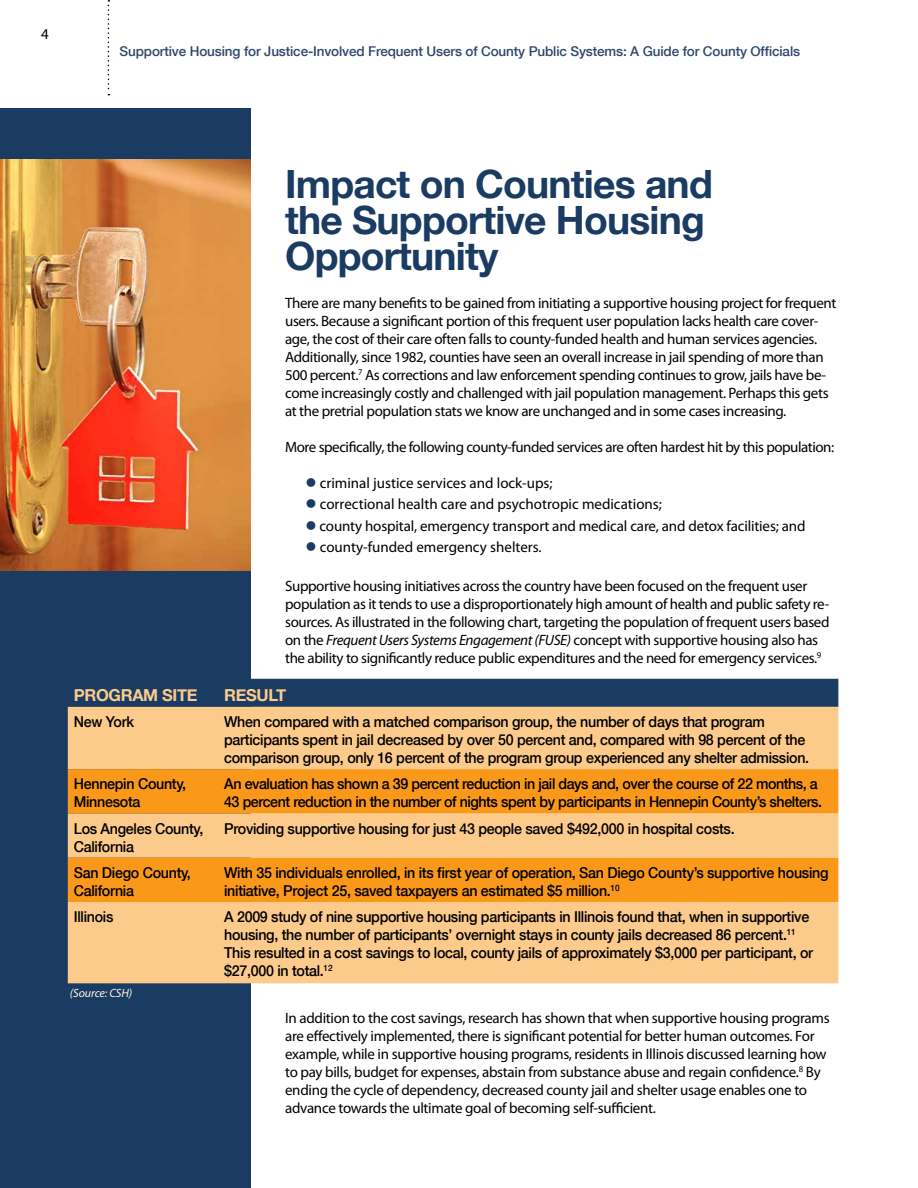
<style>
.page{position:relative;width:918px;height:1188px;background:#fff}
.page>*{position:absolute;margin:0;border:0;box-sizing:border-box;transform-origin:0 0}
.t1{font:700 39px/36px "Helvetica Neue";letter-spacing:-.02em;color:#1a3b62}
.t2{font:700 16.5px "Helvetica Neue";letter-spacing:-.02em;color:#fccb8c}
.t3{font:15px/18px "Myriad Pro";letter-spacing:-.025em;color:#000}
.t4{font:500 15px/18px "Helvetica Neue";letter-spacing:-.02em;color:#000;scale:.95 1}
.t5{font:15px/21.3px "Myriad Pro";color:#000}
.t6{font:500 13.5px "Helvetica Neue";letter-spacing:-.01em;color:#2e476d}
.t7{font:italic 12px "Myriad Pro";letter-spacing:-.01em;color:#fef5e8}
.s1{font-style:italic}
</style>
<div class="page">
<svg style="left:108px;top:0;width:1px;height:95px"></svg>
<div style="left:0;top:108px;width:251px;height:1080px;background:#1a3b62"></div>
<div style="left:68px;top:679px;width:770px;height:28px;background:#1a3b62"></div>
<div style="left:68px;top:707px;width:770px;height:276px;background:#fccb8c"></div>
<svg style="left:68px;top:769px;width:770px;height:133px;fill:#fa9819"></svg>
<img style="left:0;top:160px;width:251px;height:410px">
<p class="t3" style="left:41px;top:25px;width:9px">4</p>
<p class="t6" style="left:120px;top:40px;width:682px">Supportive Housing for Justice-Involved Frequent Users of County Public Systems: A Guide for County Officials</p>
<h1 class="t1" style="left:285px;top:167px;width:429px">Impact on Counties and the Supportive Housing<br>Opportunity</h1>
<p class="t3" style="left:285px;top:294px;width:553px">There are many benefits to be gained from initiating a supportive housing project for frequent users. Because a significant portion of this frequent user population lacks health care cover&shy;age, the cost of their care often falls to county-funded health and human services agencies.<br>Additionally, since 1982, counties have seen an overall increase in jail spending of more than 500 percent.<sup>7</sup> As corrections and law enforcement spending continues to grow, jails have be&shy;come increasingly costly and challenged with jail population management. Perhaps this gets at the pretrial population stats we know are unchanged and in some cases increasing.</p>
<p class="t3" style="left:285px;top:438px;width:551px">More specifically, the following county-funded services are often hardest hit by this population:</p>
<p class="t5" style="left:319px;top:472px;width:488px">criminal justice services and lock-ups;<br>correctional health care and psychotropic medications;<br>county hospital, emergency transport and medical care, and detox facilities; and county-funded emergency shelters.</p>
<p class="t3" style="left:285px;top:577px;width:546px">Supportive housing initiatives across the country have been focused on the frequent user population as it tends to use a disproportionately high amount of health and public safety re&shy;sources. As illustrated in the following chart, targeting the population of frequent users based on the <span class="s1">Frequent Users Systems Engagement (FUSE)</span> concept with supportive housing also has the ability to significantly reduce public expenditures and the need for emergency services.<sup>9</sup></p>
<p class="t2" style="left:74px;top:682px;width:125px">Program Site</p>
<p class="t2" style="left:224px;top:682px;width:63px">RESULT</p>
<p class="t4" style="left:74px;top:712px;width:65px">New York</p>
<p class="t4" style="left:224px;top:712px;width:617px">When compared with a matched comparison group, the number of days that program participants spent in jail decreased by over 50 percent and, compared with 98 percent of the comparison group, only 16 percent of the program group experienced any shelter admission.</p>
<p class="t4" style="left:74px;top:774px;width:120px">Hennepin County,<br>Minnesota</p>
<p class="t4" style="left:224px;top:774px;width:631px">An evaluation has shown a 39 percent reduction in jail days and, over the course of 22 months, a<br>43 percent reduction in the number of nights spent by participants in Hennepin County’s shelters.</p>
<p class="t4" style="left:74px;top:819px;width:138px">Los Angeles County,<br>California</p>
<p class="t4" style="left:224px;top:819px;width:539px">Providing supportive housing for just 43 people saved $492,000 in hospital costs.</p>
<p class="t4" style="left:74px;top:863px;width:125px">San Diego County,<br>California</p>
<p class="t4" style="left:224px;top:863px;width:638px">With 35 individuals enrolled, in its first year of operation, San Diego County’s supportive housing initiative, Project 25, saved taxpayers an estimated $5 million.<sup>10</sup></p>
<p class="t4" style="left:74px;top:907px;width:43px">Illinois</p>
<p class="t4" style="left:224px;top:907px;width:622px">A 2009 study of nine supportive housing participants in Illinois found that, when in supportive housing, the number of participants’ overnight stays in county jails decreased 86 percent.<sup>11<br></sup>This resulted in a cost savings to local, county jails of approximately $3,000 per participant, or $27,000 in total.<sup>12</sup></p>
<p class="t7" style="left:70px;top:985px;width:64px">(Source: CSH)</p>
<p class="t3" style="left:285px;top:1009px;width:546px">In addition to the cost savings, research has shown that when supportive housing programs are effectively implemented, there is significant potential for better human outcomes. For example, while in supportive housing programs, residents in Illinois discussed learning how to pay bills, budget for expenses, abstain from substance abuse and regain confidence.<sup>8</sup> By ending the cycle of dependency, decreased county jail and shelter usage enables one to advance towards the ultimate goal of becoming self-sufficient.</p>
</div>
